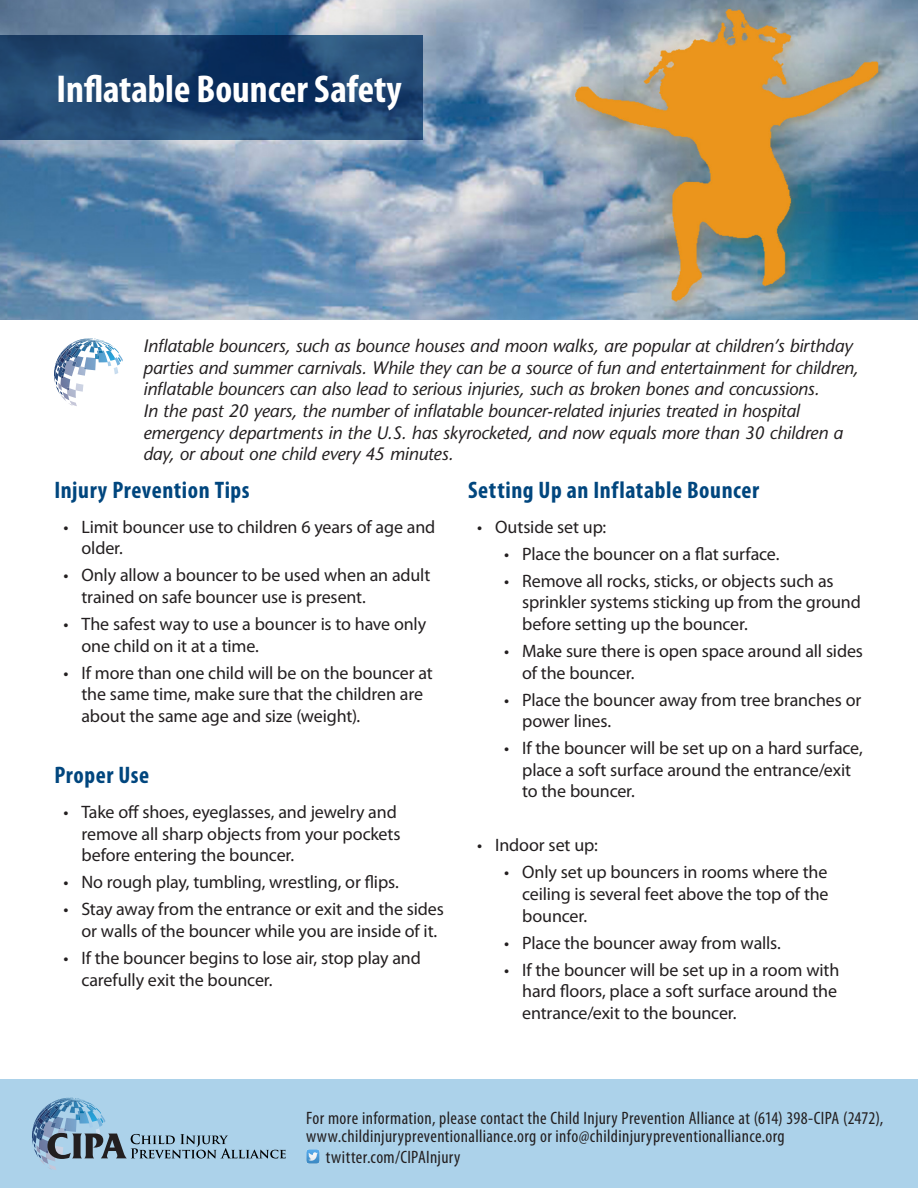
<style>
.page{position:relative;width:918px;height:1188px;background:#fff}
.page>*{position:absolute;margin:0;border:0;box-sizing:border-box;transform-origin:0 0}
.t1{font:700 condensed 39px "Myriad Pro";color:#fff}
.Body_Header{font:700 condensed 24px "Myriad Pro";letter-spacing:.025em;color:#00467e}
.t2{font:18px/21.6px "Myriad Pro";letter-spacing:-.01em;color:#231f20}
.Intro_Text{font:italic 500 18px/21.6px "Stone Sans Std";letter-spacing:-.01em;color:#231f20}
.Footer_Text{font:condensed 18px/18px "Myriad Pro";letter-spacing:.02em;color:#231f20}
.Helpful_Links_Body{font:condensed 18px "Myriad Pro";letter-spacing:.02em;color:#231f20}
</style>
<div class="page">
<img style="left:0;top:0;width:918px;height:319px">
<svg style="left:0;top:35px;width:423px;height:104px;background:#1d436e"></svg>
<div style="left:0;top:1080px;width:918px;height:108px;background:#acd2ea"></div>
<svg style="left:54px;top:338px;width:69px;height:68px"></svg>
<svg style="left:32px;top:1098px;width:254px;height:72px"></svg>
<svg style="left:306px;top:1150px;width:13px;height:13px"></svg>
<p class="t1" style="left:57px;top:64px;width:347px">Inflatable Bouncer Safety</p>
<p class="Intro_Text" style="left:143px;top:335px;width:717px">Inflatable bouncers, such as bounce houses and moon walks, are popular at children’s birthday parties and summer carnivals. While they can be a source of fun and entertainment for children, inflatable bouncers can also lead to serious injuries, such as broken bones and concussions.<br>In the past 20 years, the number of inflatable bouncer-related injuries treated in hospital emergency departments in the U.S. has skyrocketed, and now equals more than 30 children a day, or about one child every 45 minutes.</p>
<p class="Body_Header" style="left:54px;top:475px;width:197px">Injury Prevention Tips</p>
<p class="t2" style="left:81px;top:516px;width:356px;text-indent:-18px">• Limit bouncer use to children 6 years of age and older.</p>
<p class="t2" style="left:81px;top:564px;width:350px;text-indent:-18px">• Only allow a bouncer to be used when an adult trained on safe bouncer use is present.</p>
<p class="t2" style="left:81px;top:613px;width:346px;text-indent:-18px">• The safest way to use a bouncer is to have only one child on it at a time.</p>
<p class="t2" style="left:81px;top:662px;width:353px;text-indent:-18px">• If more than one child will be on the bouncer at the same time, make sure that the children are about the same age and size (weight).</p>
<p class="Body_Header" style="left:54px;top:760px;width:96px">Proper Use</p>
<p class="t2" style="left:81px;top:801px;width:321px;text-indent:-18px">• Take off shoes, eyeglasses, and jewelry and remove all sharp objects from your pockets before entering the bouncer.</p>
<p class="t2" style="left:63px;top:871px;width:337px">• No rough play, tumbling, wrestling, or flips.</p>
<p class="t2" style="left:81px;top:898px;width:364px;text-indent:-18px">• Stay away from the entrance or exit and the sides or walls of the bouncer while you are inside of it.</p>
<p class="t2" style="left:81px;top:947px;width:341px;text-indent:-18px">• If the bouncer begins to lose air, stop play and carefully exit the bouncer.</p>
<p class="Body_Header" style="left:468px;top:475px;width:292px">Setting Up an Inflatable Bouncer</p>
<p class="t2" style="left:477px;top:516px;width:131px">• Outside set up:</p>
<p class="t2" style="left:504px;top:543px;width:277px">• Place the bouncer on a flat surface.</p>
<p class="t2" style="left:522px;top:570px;width:340px;text-indent:-18px">• Remove all rocks, sticks, or objects such as sprinkler systems sticking up from the ground before setting up the bouncer.</p>
<p class="t2" style="left:522px;top:640px;width:342px;text-indent:-18px">• Make sure there is open space around all sides of the bouncer.</p>
<p class="t2" style="left:522px;top:689px;width:341px;text-indent:-18px">• Place the bouncer away from tree branches or power lines.</p>
<p class="t2" style="left:522px;top:737px;width:342px;text-indent:-18px">• If the bouncer will be set up on a hard surface, place a soft surface around the entrance/exit to the bouncer.</p>
<p class="t2" style="left:477px;top:834px;width:122px">• Indoor set up:</p>
<p class="t2" style="left:522px;top:861px;width:308px;text-align:justify;text-indent:-18px">• Only set up bouncers in rooms where the ceiling is several feet above the top of the bouncer.</p>
<p class="t2" style="left:504px;top:932px;width:278px">• Place the bouncer away from walls.</p>
<p class="t2" style="left:522px;top:959px;width:319px;text-indent:-18px">• If the bouncer will be set up in a room with hard floors, place a soft surface around the entrance/exit to the bouncer.</p>
<p class="Footer_Text" style="left:306px;top:1109px;width:579px">For more information, please contact the Child Injury Prevention Alliance at (614) 398-CIPA (2472), www.childinjurypreventionalliance.org or info@childinjurypreventionalliance.org</p>
<p class="Helpful_Links_Body" style="left:326px;top:1147px;width:136px">twitter.com/CIPAInjury</p>
</div>
